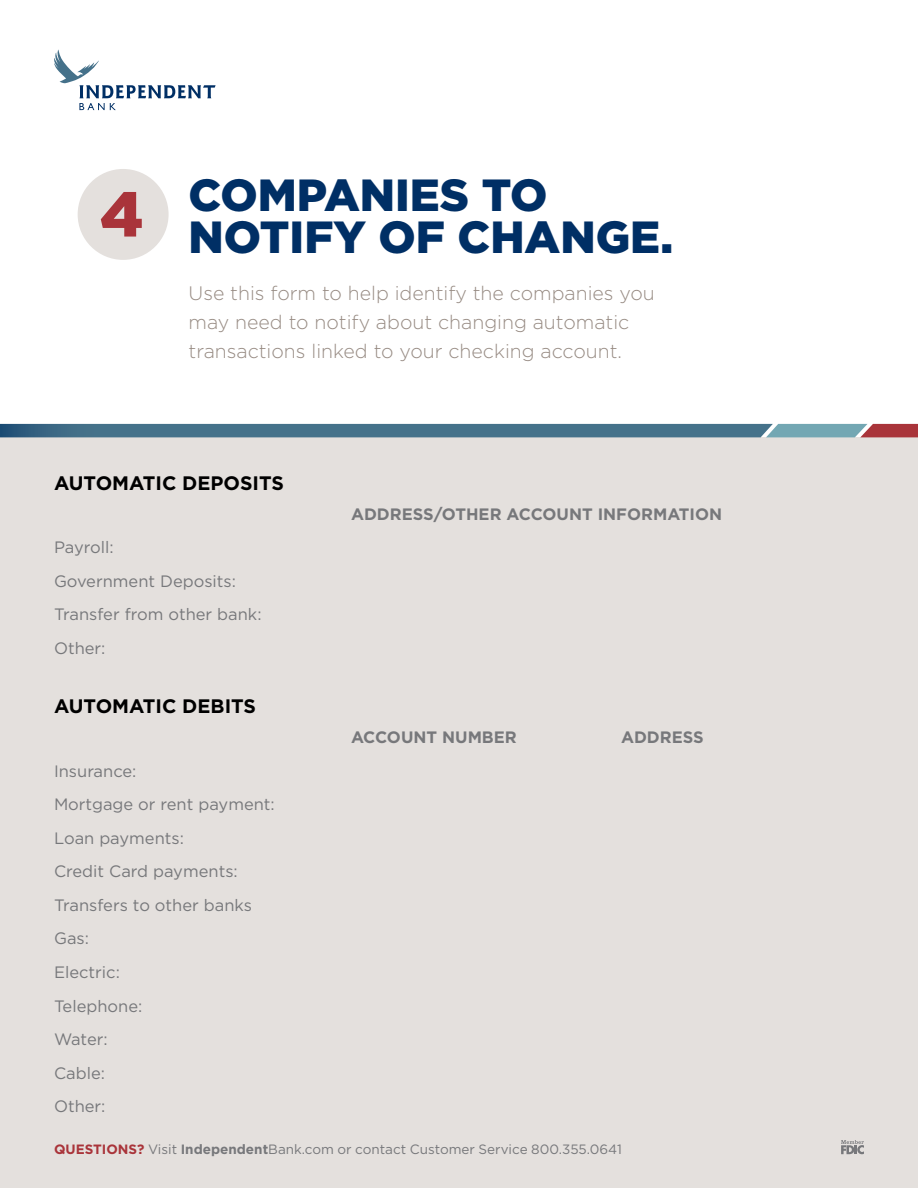
<style>
.page{position:relative;width:918px;height:1188px;background:#fff}
.page>*{position:absolute;margin:0;border:0;box-sizing:border-box;transform-origin:0 0}
.t1{font:900 63.15px "Gotham";color:#a9343a}
.Headline{font:900 45px/42px "Gotham";color:#002f65}
.Intro_Paragraph{font:300 19.5px/29.2px "Gotham";color:#978b83}
.Subhead{font:700 19.5px "Gotham";color:#000}
.Body{font:16.5px "Gotham";color:#77787b}
.Body-2{font:700 16.5px "Gotham";color:#77787b}
.Body-3{font:13.5px "Gotham";color:#77787b}
.s1{font-weight:700;color:#a9343a}
.s2{font-weight:700}
</style>
<div class="page">
<svg style="left:54px;top:49px;width:162px;height:61px"></svg>
<div style="left:78px;top:169px;width:91px;height:91px;background:#e4e0dd;border-radius:50%"></div>
<div style="left:0;top:437px;width:918px;height:751px;background:#e4e0dd"></div>
<svg style="left:841px;top:1140px;width:23px;height:14px"></svg>
<svg style="left:0;top:424px;width:918px;height:13px;background:#4f738a"></svg>
<h1 class="t1" style="left:100px;top:178px;width:45px">4</h1>
<p class="Headline" style="left:189px;top:172px;width:486px">COMPANIES TO<br>NOTIFY OF CHANGE.</p>
<p class="Intro_Paragraph" style="left:189px;top:278px;width:468px">Use this form to help identify the companies you may need to notify about changing automatic transactions linked to your checking account.</p>
<p class="Subhead" style="left:54px;top:472px;width:231px">AUTOMATIC DEPOSITS</p>
<p class="Body" style="left:54px;top:538px;width:61px">Payroll:</p>
<p class="Body" style="left:54px;top:572px;width:184px">Government Deposits:</p>
<p class="Body" style="left:54px;top:605px;width:209px">Transfer from other bank:</p>
<p class="Body" style="left:54px;top:639px;width:53px">Other:</p>
<p class="Subhead" style="left:54px;top:695px;width:204px">AUTOMATIC DEBITS</p>
<p class="Body" style="left:54px;top:762px;width:84px">Insurance:</p>
<p class="Body" style="left:54px;top:795px;width:222px">Mortgage or rent payment:</p>
<p class="Body" style="left:54px;top:829px;width:132px">Loan payments:</p>
<p class="Body" style="left:54px;top:862px;width:185px">Credit Card payments:</p>
<p class="Body" style="left:54px;top:896px;width:200px">Transfers to other banks</p>
<p class="Body" style="left:54px;top:930px;width:37px">Gas:</p>
<p class="Body" style="left:54px;top:963px;width:67px">Electric:</p>
<p class="Body" style="left:54px;top:997px;width:90px">Telephone:</p>
<p class="Body" style="left:54px;top:1030px;width:55px">Water:</p>
<p class="Body" style="left:54px;top:1064px;width:53px">Cable:</p>
<p class="Body" style="left:54px;top:1097px;width:53px">Other:</p>
<p class="Body-2" style="left:351px;top:504px;width:373px">ADDRESS/OTHER ACCOUNT INFORMATION</p>
<p class="Body-2" style="left:351px;top:728px;width:167px">ACCOUNT NUMBER</p>
<p class="Body-2" style="left:621px;top:728px;width:84px">ADDRESS</p>
<p class="Body-3" style="left:54px;top:1142px;width:569px"><span class="s1">QUESTIONS?</span> Visit <span class="s2">Independent</span>Bank.com or contact Customer Service 800.355.0641</p>
</div>
